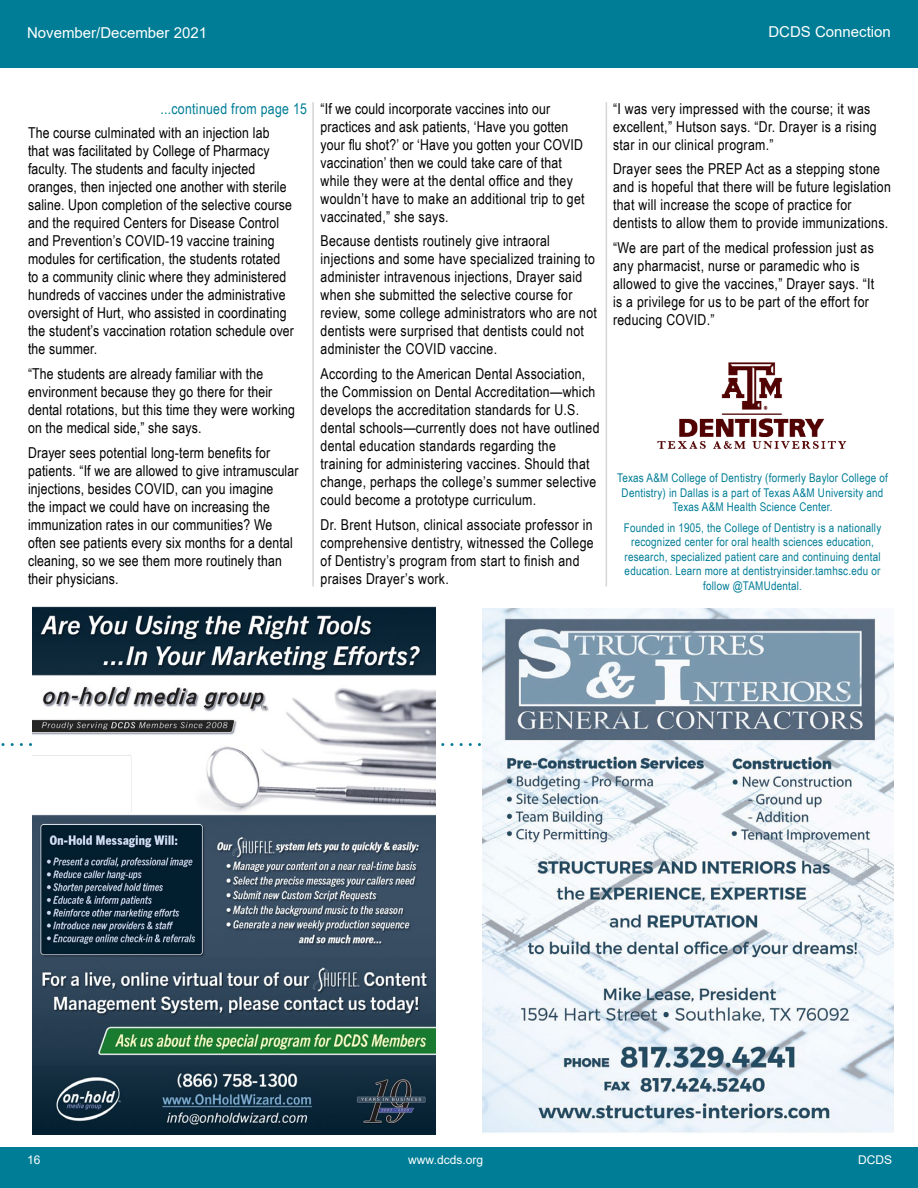
<style>
.page{position:relative;width:918px;height:1188px;background:#fff}
.page>*{position:absolute;margin:0;border:0;box-sizing:border-box;transform-origin:0 0}
.t1{font:15px/18px "Arial Narrow";letter-spacing:.02em;color:#000}
.t2{font:15px "Arial";color:#fff}
.t3{font:15px "Arial Narrow";letter-spacing:.02em;color:#007d96}
.t4{font:12px/14.4px "Arial Narrow";letter-spacing:.02em;color:#007d96;text-align:center}
.t5{font:12px "Arial";color:#fff}
</style>
<div class="page">
<div style="left:0;top:0;width:918px;height:60px;background:#007d96"></div>
<div style="left:0;top:51px;width:918px;height:17px;background:#007d96"></div>
<div style="left:0;top:1148px;width:918px;height:40px;background:#007d96"></div>
<svg style="left:1px;top:743px;width:480px;height:3px"></svg>
<img style="left:657px;top:362px;width:190px;height:87px">
<hr style="left:312px;top:102px;width:2px;height:484px;background:#d3d5d6">
<hr style="left:606px;top:102px;width:1px;height:484px;background:#d3d5d6">
<img style="left:482px;top:609px;width:411px;height:524px">
<img style="left:33px;top:607px;width:403px;height:528px">
<p class="t2" style="left:27px;top:22px;width:182px">November/December 2021</p>
<p class="t2" style="left:768px;top:22px;width:124px">DCDS Connection</p>
<p class="t3" style="left:160px;top:97px;width:148px">...continued from page 15</p>
<p class="t1" style="left:28px;top:123px;width:267px">The course culminated with an injection lab that was facilitated by College of Pharmacy faculty. The students and faculty injected oranges, then injected one another with sterile saline. Upon completion of the selective course and the required Centers for Disease Control and Prevention’s COVID-19 vaccine training modules for certification, the students rotated to a community clinic where they administered hundreds of vaccines under the administrative oversight of Hurt, who assisted in coordinating the student’s vaccination rotation schedule over the summer.</p>
<p class="t1" style="left:28px;top:364px;width:269px">“The students are already familiar with the environment because they go there for their dental rotations, but this time they were working on the medical side,” she says.</p>
<p class="t1" style="left:28px;top:443px;width:272px">Drayer sees potential long-term benefits for patients. “If we are allowed to give intramuscular injections, besides COVID, can you imagine<br>the impact we could have on increasing the immunization rates in our communities? We often see patients every six months for a dental cleaning, so we see them more routinely than their physicians.</p>
<p class="t1" style="left:321px;top:99px;width:266px">“If we could incorporate vaccines into our practices and ask patients, ‘Have you gotten your flu shot?’ or ‘Have you gotten your COVID vaccination’ then we could take care of that while they were at the dental office and they wouldn’t have to make an additional trip to get vaccinated,” she says.</p>
<p class="t1" style="left:321px;top:231px;width:278px">Because dentists routinely give intraoral injections and some have specialized training to administer intravenous injections, Drayer said when she submitted the selective course for review, some college administrators who are not dentists were surprised that dentists could not administer the COVID vaccine.</p>
<p class="t1" style="left:321px;top:364px;width:280px">According to the American Dental Association, the Commission on Dental Accreditation—which develops the accreditation standards for U.S. dental schools—currently does not have outlined dental education standards regarding the training for administering vaccines. Should that change, perhaps the college’s summer selective could become a prototype curriculum.</p>
<p class="t1" style="left:321px;top:515px;width:275px">Dr. Brent Hutson, clinical associate professor in comprehensive dentistry, witnessed the College of Dentistry’s program from start to finish and praises Drayer’s work.</p>
<p class="t1" style="left:613px;top:99px;width:265px">“I was very impressed with the course; it was excellent,” Hutson says. “Dr. Drayer is a rising star in our clinical program.”</p>
<p class="t1" style="left:613px;top:159px;width:279px">Drayer sees the PREP Act as a stepping stone and is hopeful that there will be future legislation that will increase the scope of practice for dentists to allow them to provide immunizations.</p>
<p class="t1" style="left:613px;top:238px;width:263px">“We are part of the medical profession just as any pharmacist, nurse or paramedic who is allowed to give the vaccines,” Drayer says. “It is a privilege for us to be part of the effort for reducing COVID.”</p>
<p class="t4" style="left:617px;top:470px;width:272px">Texas A&amp;M College of Dentistry (formerly Baylor College of<br>Dentistry) in Dallas is a part of Texas A&amp;M University and<br>Texas A&amp;M Health Science Center.</p>
<p class="t4" style="left:624px;top:520px;width:259px">Founded in 1905, the College of Dentistry is a nationally recognized center for oral health sciences education, research, specialized patient care and continuing dental education. Learn more at dentistryinsider.tamhsc.edu or follow @TAMUdental.</p>
<p class="t5" style="left:27px;top:1152px;width:15px">16</p>
<p class="t5" style="left:408px;top:1152px;width:76px">www.dcds.org</p>
<p class="t5" style="left:858px;top:1152px;width:35px">DCDS</p>
</div>
